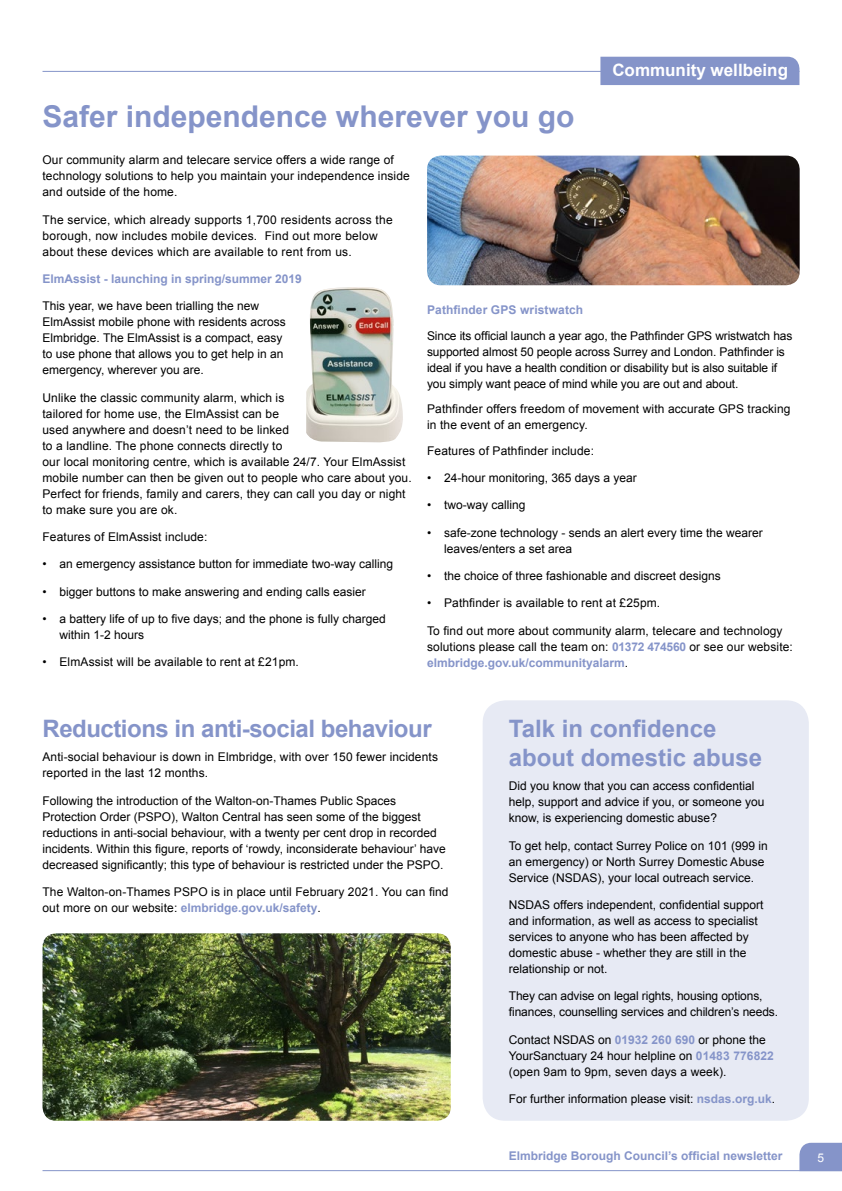
<style>
.page{position:relative;width:842px;height:1191px;background:#fff}
.page>*{position:absolute;margin:0;border:0;box-sizing:border-box;transform-origin:0 0}
.t1{font:700 30px "Arial";color:#8594c9}
.t2{font:700 24px/28.8px "Arial";color:#8594c9}
.t3{font:700 24px "Arial";letter-spacing:-.02em;color:#8594c9}
.t4{font:700 17px "Arial";color:#fff}
.t5{font:12px/16px "Arial";color:#000}
.t6{font:12px/16px "Arial";letter-spacing:.02em;color:#000}
.t7{font:700 12px "Arial";color:#8594c9}
.t8{font:12px "Arial";color:#fff}
.s1{font-weight:700;color:#8594c9}
</style>
<div class="page">
<hr style="left:43px;top:1170px;width:799px;height:1px;background:#8594c9">
<svg style="left:799px;top:1142px;width:43px;height:28px"></svg>
<img style="left:427px;top:156px;width:373px;height:129px">
<img style="left:306px;top:287px;width:97px;height:155px">
<hr style="left:43px;top:71px;width:756px;height:1px;background:#8594c9">
<div style="left:600px;top:57px;width:199px;height:28px;background:#8594c9"></div>
<div style="left:483px;top:700px;width:326px;height:420px;background:#e7eaf4;border-radius:23px"></div>
<img style="left:43px;top:933px;width:408px;height:187px">
<h1 class="t1" style="left:43px;top:97px;width:533px">Safer independence wherever you go</h1>
<h3 class="t4" style="left:612px;top:59px;width:177px">Community wellbeing</h3>
<p class="t5" style="left:43px;top:152px;width:369px">Our community alarm and telecare service offers a wide range of technology solutions to help you maintain your independence inside and outside of the home.</p>
<p class="t6" style="left:43px;top:212px;width:352px">The service, which already supports 1,700 residents across the borough, now includes mobile devices. Find out more below about these devices which are available to rent from us.</p>
<p class="t7" style="left:43px;top:271px;width:261px">ElmAssist - launching in spring/summer 2019</p>
<p class="t5" style="left:43px;top:298px;width:245px">This year, we have been trialling the new ElmAssist mobile phone with residents across Elmbridge. The ElmAssist is a compact, easy to use phone that allows you to get help in an emergency, wherever you are.</p>
<p class="t5" style="left:43px;top:390px;width:371px">Unlike the classic community alarm, which is<br>tailored for home use, the ElmAssist can be<br>used anywhere and doesn’t need to be linked<br>to a landline. The phone connects directly to<br>our local monitoring centre, which is available 24/7. Your ElmAssist mobile number can then be given out to people who care about you.<br>Perfect for friends, family and carers, they can call you day or night to make sure you are ok.</p>
<p class="t5" style="left:43px;top:529px;width:166px">Features of ElmAssist include:</p>
<p class="t5" style="left:43px;top:556px;width:352px">• an emergency assistance button for immediate two-way calling</p>
<p class="t5" style="left:43px;top:583px;width:325px">• bigger buttons to make answering and ending calls easier</p>
<p class="t5" style="left:60px;top:611px;width:328px;text-indent:-17px">• a battery life of up to five days; and the phone is fully charged within 1-2 hours</p>
<p class="t5" style="left:43px;top:654px;width:258px">• ElmAssist will be available to rent at £21pm.</p>
<p class="t7" style="left:427px;top:302px;width:158px">Pathfinder GPS wristwatch</p>
<p class="t5" style="left:427px;top:328px;width:367px">Since its official launch a year ago, the Pathfinder GPS wristwatch has supported almost 50 people across Surrey and London. Pathfinder is ideal if you have a health condition or disability but is also suitable if you simply want peace of mind while you are out and about.</p>
<p class="t5" style="left:427px;top:401px;width:365px">Pathfinder offers freedom of movement with accurate GPS tracking in the event of an emergency.</p>
<p class="t5" style="left:427px;top:442px;width:168px">Features of Pathfinder include:</p>
<p class="t5" style="left:427px;top:470px;width:211px">• 24-hour monitoring, 365 days a year</p>
<p class="t5" style="left:427px;top:497px;width:100px">• two-way calling</p>
<p class="t5" style="left:444px;top:524px;width:320px;text-indent:-17px">• safe-zone technology - sends an alert every time the wearer leaves/enters a set area</p>
<p class="t5" style="left:427px;top:568px;width:295px">• the choice of three fashionable and discreet designs</p>
<p class="t5" style="left:427px;top:595px;width:235px">• Pathfinder is available to rent at £25pm.</p>
<p class="t5" style="left:427px;top:622px;width:367px">To find out more about community alarm, telecare and technology solutions please call the team on: <span class="s1">01372 474560</span> or see our website: <span class="s1">elmbridge.gov.uk/communityalarm</span>.</p>
<h2 class="t3" style="left:43px;top:712px;width:391px">Reductions in anti-social behaviour</h2>
<p class="t5" style="left:43px;top:749px;width:397px">Anti-social behaviour is down in Elmbridge, with over 150 fewer incidents reported in the last 12 months.</p>
<p class="t5" style="left:43px;top:792px;width:405px">Following the introduction of the Walton-on-Thames Public Spaces Protection Order (PSPO), Walton Central has seen some of the biggest reductions in anti-social behaviour, with a twenty per cent drop in recorded incidents. Within this figure, reports of ‘rowdy, inconsiderate behaviour’ have decreased significantly; this type of behaviour is restricted under the PSPO.</p>
<p class="t5" style="left:43px;top:884px;width:408px">The Walton-on-Thames PSPO is in place until February 2021. You can find out more on our website: <span class="s1">elmbridge.gov.uk/safety</span>.</p>
<h2 class="t2" style="left:509px;top:714px;width:255px">Talk in confidence about domestic abuse</h2>
<p class="t5" style="left:509px;top:778px;width:257px">Did you know that you can access confidential help, support and advice if you, or someone you know, is experiencing domestic abuse?</p>
<p class="t5" style="left:509px;top:837px;width:260px">To get help, contact Surrey Police on 101 (999 in an emergency) or North Surrey Domestic Abuse<br>Service (NSDAS), your local outreach service.</p>
<p class="t5" style="left:509px;top:896px;width:256px">NSDAS offers independent, confidential support and information, as well as access to specialist services to anyone who has been affected by domestic abuse - whether they are still in the relationship or not.</p>
<p class="t5" style="left:509px;top:988px;width:271px">They can advise on legal rights, housing options, finances, counselling services and children’s needs.</p>
<p class="t5" style="left:509px;top:1031px;width:267px">Contact NSDAS on <span class="s1">01932 260 690</span> or phone the<br>YourSanctuary 24 hour helpline on <span class="s1">01483 776822 </span>(open 9am to 9pm, seven days a week).</p>
<p class="t5" style="left:509px;top:1090px;width:268px">For further information please visit: <span class="s1">nsdas.org.uk</span>.</p>
<p class="t7" style="left:509px;top:1147px;width:275px">Elmbridge Borough Council’s official newsletter</p>
<p class="t8" style="left:817px;top:1149px;width:8px">5</p>
</div>
